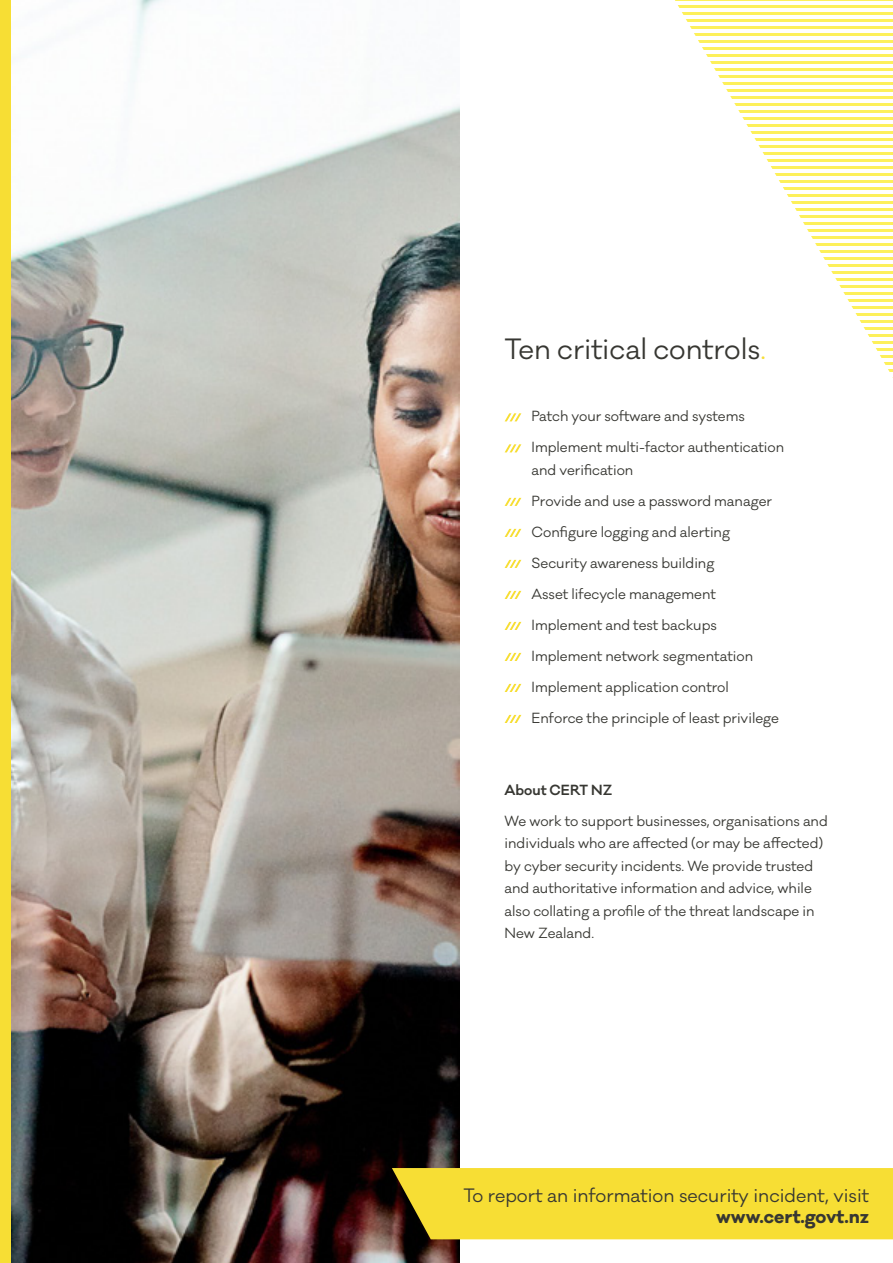
<style>
.page{position:relative;width:893px;height:1263px;background:#fff}
.page>*{position:absolute;margin:0;border:0;box-sizing:border-box;transform-origin:0 0}
.t1{font:27px "Galano Classic";color:#373732}
.t2{font:17.85px "Galano Classic";color:#373732}
.t3{font:700 17.85px "Galano Classic";color:#373732}
.t4{font:13.5px/22.5px "Galano Classic";color:#373732}
.t5{font:600 13.5px "Galano Classic";color:#373732}
.s1{color:#f7de34}
</style>
<div class="page">
<img style="left:11px;top:0;width:448px;height:1263px">
<div style="left:392px;top:1168px;width:501px;height:71px;background:#f7de34"></div>
<div style="left:0;top:0;width:11px;height:1263px;background:#f7de34"></div>
<svg style="left:675px;top:0;width:218px;height:378px"></svg>
<svg style="left:505px;top:413px;width:16px;height:8px"></svg>
<svg style="left:505px;top:444px;width:16px;height:8px"></svg>
<svg style="left:505px;top:498px;width:16px;height:8px"></svg>
<svg style="left:505px;top:529px;width:16px;height:8px"></svg>
<svg style="left:505px;top:560px;width:16px;height:8px"></svg>
<svg style="left:505px;top:591px;width:16px;height:8px"></svg>
<svg style="left:505px;top:622px;width:16px;height:8px"></svg>
<svg style="left:505px;top:653px;width:16px;height:8px"></svg>
<svg style="left:505px;top:684px;width:16px;height:8px"></svg>
<svg style="left:505px;top:715px;width:16px;height:8px"></svg>
<h1 class="t1" style="left:505px;top:332px;width:263px">Ten critical controls<span class="s1">.</span></h1>
<p class="t4" style="left:532px;top:405px;width:215px">Patch your software and systems</p>
<p class="t4" style="left:532px;top:436px;width:254px">Implement multi-factor authentication and verification</p>
<p class="t4" style="left:532px;top:490px;width:242px">Provide and use a password manager</p>
<p class="t4" style="left:532px;top:521px;width:200px">Configure logging and alerting</p>
<p class="t4" style="left:532px;top:552px;width:184px">Security awareness building</p>
<p class="t4" style="left:532px;top:583px;width:186px">Asset lifecycle management</p>
<p class="t4" style="left:532px;top:614px;width:187px">Implement and test backups</p>
<p class="t4" style="left:532px;top:645px;width:223px">Implement network segmentation</p>
<p class="t4" style="left:532px;top:676px;width:199px">Implement application control</p>
<p class="t4" style="left:532px;top:707px;width:249px">Enforce the principle of least privilege</p>
<p class="t5" style="left:505px;top:781px;width:109px">About CERT NZ</p>
<p class="t4" style="left:505px;top:810px;width:325px">We work to support businesses, organisations and individuals who are affected (or may be affected) by cyber security incidents. We provide trusted and authoritative information and advice, while also collating a profile of the threat landscape in New Zealand.</p>
<h2 class="t2" style="left:463px;top:1183px;width:407px">To report an information security incident, visit</h2>
<h2 class="t3" style="left:716px;top:1204px;width:154px">www.cert.govt.nz</h2>
</div>
